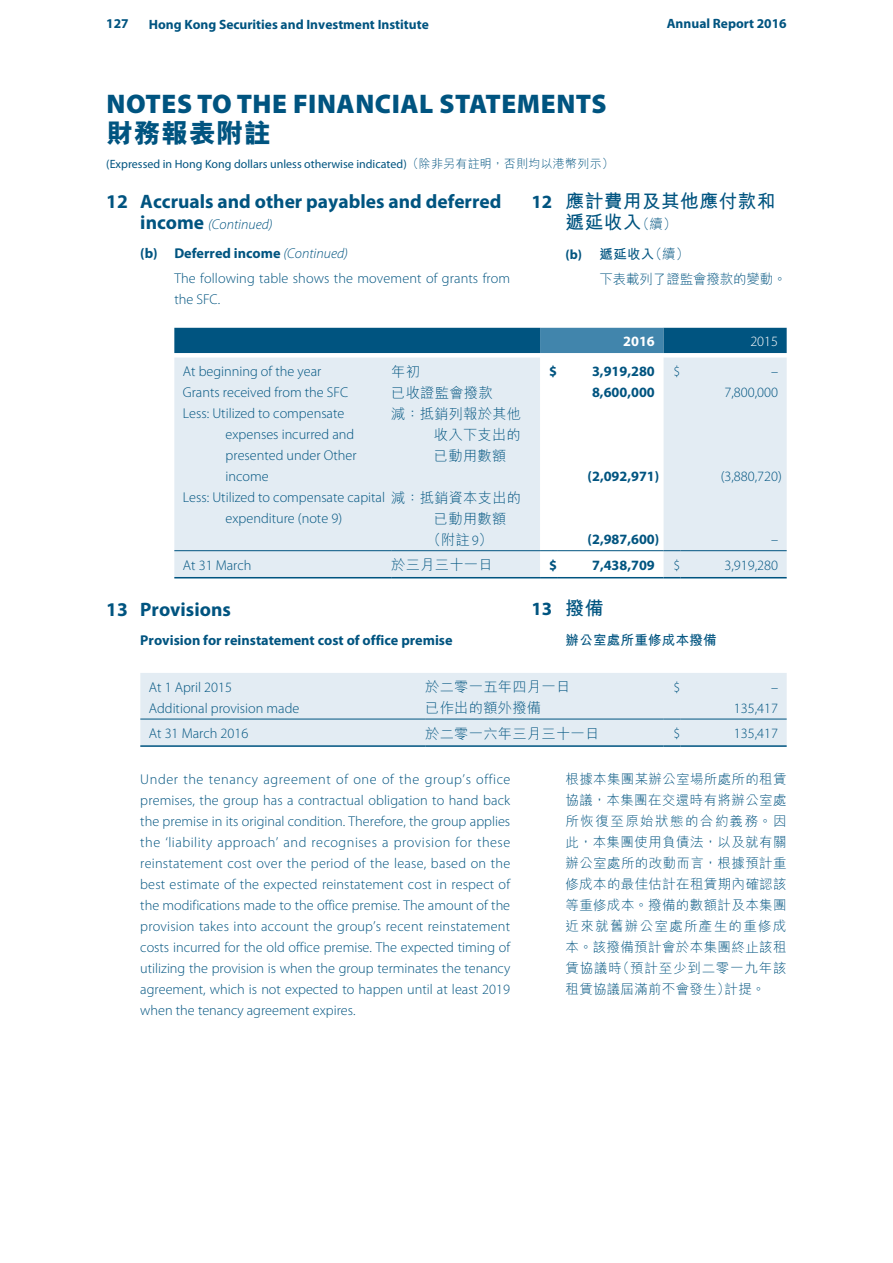
<style>
.page{position:relative;width:893px;height:1263px;background:#fff}
.page>*{position:absolute;margin:0;border:0;box-sizing:border-box;transform-origin:0 0}
.t1{font:900 27px "Myriad Pro";letter-spacing:.02em;color:#005480}
.t2{font:800 27px "M Hei HK";letter-spacing:.02em;color:#005480}
._01_H1_E{font:700 19.5px "Myriad Pro";color:#005480}
._001_H1_C{font:700 18.75px/21px "M Hei HK";letter-spacing:.02em;color:#005480}
._001_H1_C-2{font:700 18.75px "Myriad Pro";color:#005480}
._00_txt_E{font:300 14.25px/21px "Myriad Pro";color:#005480}
._50_Table_txt{font:300 14.25px "Myriad Pro";color:#005480}
._50_Table_txt-2{font:300 14.25px "M Hei HK";letter-spacing:.02em;color:#005480}
._02_H2_E{font:700 14.25px "Myriad Pro";color:#005480}
._50_Table_txt-3{font:700 14.25px "Myriad Pro";color:#005480}
._01_H1_E-2{font:italic 300 14.25px "Myriad Pro";color:#005480}
._50_Table_txt-4{font:700 14.25px "Myriad Pro";color:#fff}
._50_Table_txt-5{font:300 14.25px "Myriad Pro";color:#fff}
._000_txt_C{font:300 13.5px/21px "M Hei HK";letter-spacing:.03em;color:#005480;text-align:justify}
.t3{font:700 13.5px "Myriad Pro";color:#005480}
._002_H2_C{font:700 13.5px "M Hei HK";letter-spacing:.02em;color:#005480}
._000_txt_C-2{font:300 13.5px "M Hei HK";letter-spacing:-.01em;color:#005480}
.t4{font:12px "Myriad Pro";color:#005480}
.s1{font-family:"M Hei HK";font-weight:300}
.s2{font-weight:700;font-style:normal;font-size:19.5px}
.s3{font-weight:300;font-style:italic}
.s4{font-family:"Myriad Pro"}
.s5{font-weight:300;font-size:13.5px}
.s6{font-weight:300}
.s7{font-family:"M Hei HK"}
</style>
<div class="page">
<svg style="left:174px;top:328px;width:613px;height:250px"></svg>
<hr style="left:680px;top:577px;width:107px;height:1px;background:#005480">
<div style="left:140px;top:673px;width:647px;height:72px;background:#e3ecf3"></div>
<hr style="left:140px;top:719px;width:285px;height:1px;background:#005480">
<hr style="left:425px;top:719px;width:238px;height:1px;background:#005480">
<svg style="left:663px;top:719px;width:17px;height:1px"></svg>
<hr style="left:680px;top:719px;width:107px;height:1px;background:#005480">
<hr style="left:140px;top:745px;width:285px;height:2px;background:#005480">
<hr style="left:425px;top:745px;width:238px;height:2px;background:#005480">
<svg style="left:663px;top:745px;width:17px;height:2px"></svg>
<hr style="left:680px;top:745px;width:107px;height:2px;background:#005480">
<p class="t3" style="left:106px;top:15px;width:24px">127</p>
<p class="t3" style="left:149px;top:15px;width:281px">Hong Kong Securities and Investment Institute</p>
<p class="t3" style="left:667px;top:15px;width:121px">Annual Report 2016</p>
<h1 class="t1" style="left:107px;top:86px;width:502px">NOTES TO THE FINANCIAL STATEMENTS</h1>
<h1 class="t2" style="left:106px;top:120px;width:166px">財務報表附註</h1>
<p class="t4" style="left:106px;top:157px;width:509px">(Expressed in Hong Kong dollars unless otherwise indicated)<span class="s1">（除非另有註明，否則均以港幣列示）</span></p>
<p class="_01_H1_E" style="left:106px;top:188px;width:397px">12 Accruals and other payables and deferred</p>
<p class="_01_H1_E-2" style="left:140px;top:215px;width:134px"><span class="s2">income</span> (Continued)</p>
<p class="_02_H2_E" style="left:140px;top:244px;width:209px">(b) Deferred income <span class="s3">(Continued)</span></p>
<p class="_00_txt_E" style="left:174px;top:268px;width:337px">The following table shows the movement of grants from the SFC.</p>
<p class="_001_H1_C" style="left:566px;top:189px;width:211px;text-indent:-34px"><span class="s4">12</span> 應計費用及其他應付款和遞延收入<span class="s5">（續）</span></p>
<p class="_002_H2_C" style="left:566px;top:244px;width:125px"><span class="s4">(b)</span> 遞延收入<span class="s6">（續）</span></p>
<p class="_000_txt_C-2" style="left:600px;top:272px;width:189px">下表載列了證監會撥款的變動。</p>
<p class="_50_Table_txt-4" style="left:623px;top:332px;width:33px">2016</p>
<p class="_50_Table_txt-5" style="left:750px;top:333px;width:29px">2015</p>
<p class="_50_Table_txt" style="left:183px;top:363px;width:140px">At beginning of the year</p>
<p class="_50_Table_txt-2" style="left:391px;top:364px;width:30px">年初</p>
<p class="_50_Table_txt-3" style="left:549px;top:362px;width:9px">$</p>
<p class="_50_Table_txt-3" style="left:592px;top:362px;width:64px">3,919,280</p>
<p class="_50_Table_txt" style="left:673px;top:363px;width:8px">$</p>
<p class="_50_Table_txt" style="left:771px;top:363px;width:9px">–</p>
<p class="_50_Table_txt" style="left:183px;top:384px;width:167px">Grants received from the SFC</p>
<p class="_50_Table_txt-2" style="left:391px;top:385px;width:103px">已收證監會撥款</p>
<p class="_50_Table_txt-3" style="left:592px;top:383px;width:64px">8,600,000</p>
<p class="_50_Table_txt" style="left:724px;top:384px;width:55px">7,800,000</p>
<p class="_50_Table_txt" style="left:183px;top:405px;width:163px">Less: Utilized to compensate</p>
<p class="_50_Table_txt" style="left:226px;top:426px;width:130px">expenses incurred and</p>
<p class="_50_Table_txt" style="left:226px;top:447px;width:132px">presented under Other</p>
<p class="_50_Table_txt" style="left:226px;top:468px;width:45px">income</p>
<p class="_50_Table_txt-2" style="left:391px;top:406px;width:131px">減：抵銷列報於其他</p>
<p class="_50_Table_txt-2" style="left:434px;top:427px;width:88px">收入下支出的</p>
<p class="_50_Table_txt-2" style="left:434px;top:448px;width:74px">已動用數額</p>
<p class="_50_Table_txt-3" style="left:588px;top:467px;width:73px">(2,092,971)</p>
<p class="_50_Table_txt" style="left:721px;top:468px;width:63px">(3,880,720)</p>
<p class="_50_Table_txt" style="left:183px;top:489px;width:340px">Less: Utilized to compensate capital <span class="s7">減：抵銷資本支出的</span></p>
<p class="_50_Table_txt" style="left:226px;top:510px;width:118px">expenditure (note 9)</p>
<p class="_50_Table_txt-2" style="left:434px;top:511px;width:74px">已動用數額</p>
<p class="_50_Table_txt-2" style="left:427px;top:532px;width:68px">（附註<span class="s4">9</span>）</p>
<p class="_50_Table_txt-3" style="left:588px;top:530px;width:73px">(2,987,600)</p>
<p class="_50_Table_txt" style="left:771px;top:531px;width:9px">–</p>
<p class="_50_Table_txt" style="left:183px;top:556px;width:70px">At 31 March</p>
<p class="_50_Table_txt-2" style="left:391px;top:558px;width:103px">於三月三十一日</p>
<p class="_50_Table_txt-3" style="left:549px;top:556px;width:9px">$</p>
<p class="_50_Table_txt-3" style="left:592px;top:556px;width:64px">7,438,709</p>
<p class="_50_Table_txt" style="left:673px;top:556px;width:8px">$</p>
<p class="_50_Table_txt" style="left:724px;top:556px;width:55px">3,919,280</p>
<p class="_01_H1_E" style="left:106px;top:596px;width:126px">13 Provisions</p>
<p class="_02_H2_E" style="left:140px;top:631px;width:314px">Provision for reinstatement cost of office premise</p>
<p class="_50_Table_txt" style="left:149px;top:678px;width:85px">At 1 April 2015</p>
<p class="_50_Table_txt-2" style="left:425px;top:680px;width:147px">於二零一五年四月一日</p>
<p class="_50_Table_txt" style="left:673px;top:678px;width:8px">$</p>
<p class="_50_Table_txt" style="left:771px;top:678px;width:9px">–</p>
<p class="_50_Table_txt" style="left:149px;top:699px;width:152px">Additional provision made</p>
<p class="_50_Table_txt-2" style="left:425px;top:701px;width:117px">已作出的額外撥備</p>
<p class="_50_Table_txt" style="left:734px;top:699px;width:46px">135,417</p>
<p class="_50_Table_txt" style="left:149px;top:725px;width:101px">At 31 March 2016</p>
<p class="_50_Table_txt-2" style="left:425px;top:726px;width:176px">於二零一六年三月三十一日</p>
<p class="_50_Table_txt" style="left:673px;top:725px;width:8px">$</p>
<p class="_50_Table_txt" style="left:734px;top:725px;width:46px">135,417</p>
<p class="_00_txt_E" style="left:140px;top:769px;width:372px;text-align:justify">Under the tenancy agreement of one of the group’s office premises, the group has a contractual obligation to hand back the premise in its original condition. Therefore, the group applies the ‘liability approach’ and recognises a provision for these reinstatement cost over the period of the lease, based on the best estimate of the expected reinstatement cost in respect of the modifications made to the office premise. The amount of the provision takes into account the group’s recent reinstatement costs incurred for the old office premise. The expected timing of utilizing the provision is when the group terminates the tenancy agreement, which is not expected to happen until at least 2019 when the tenancy agreement expires.</p>
<p class="_001_H1_C-2" style="left:531px;top:597px;width:73px">13 <span class="s7">撥備</span></p>
<p class="_002_H2_C" style="left:566px;top:630px;width:153px">辦公室處所重修成本撥備</p>
<p class="_000_txt_C" style="left:566px;top:768px;width:223px">根據本集團某辦公室場所處所的租賃協議，本集團在交還時有將辦公室處所恢復至原始狀態的合約義務。因此，本集團使用負債法，以及就有關辦公室處所的改動而言，根據預計重修成本的最佳估計在租賃期內確認該等重修成本。撥備的數額計及本集團近來就舊辦公室處所產生的重修成本。該撥備預計會於本集團終止該租賃協議時（預計至少到二零一九年該租賃協議屆滿前不會發生）計提。</p>
</div>
